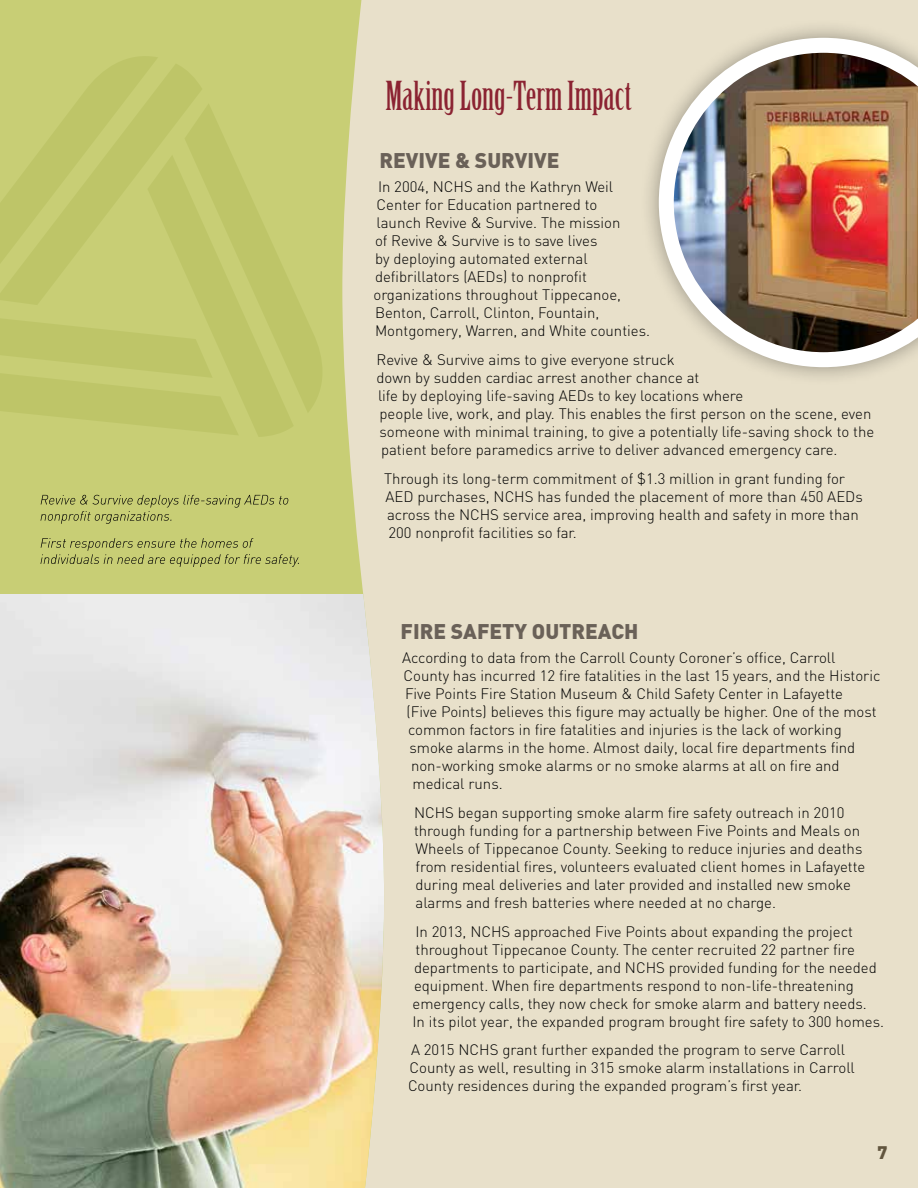
<style>
.page{position:relative;width:918px;height:1188px;background:#e8e0ca}
.page>*{position:absolute;margin:0;border:0;box-sizing:border-box;transform-origin:0 0}
.t1{font:39px "Birch Std";color:#8b2332}
.t2{font:900 21px "DIN";color:#6a6158}
.t3{font:900 18px "DIN";color:#61553e}
.t4{font:300 15px/18px "DIN";color:#000}
</style>
<div class="page">
<svg style="left:0;top:0;width:364px;height:594px;background:#cbcf7e"></svg>
<img style="left:0;top:594px;width:384px;height:594px">
<svg style="left:294px;top:103px;width:34px;height:310px;background:#c5cc72"></svg>
<svg style="left:0;top:51px;width:294px;height:386px;background:#c3c96e"></svg>
<div style="left:640px;top:19px;width:278px;height:367px;background:#000;opacity:.35"></div>
<img style="left:659px;top:38px;width:259px;height:329px">
<svg style="left:40px;top:538px;width:259px;height:29px;background:#b4ba69"></svg>
<svg style="left:41px;top:495px;width:247px;height:29px;background:#b7bc6b"></svg>
<h1 class="t1" style="left:386px;top:74px;width:248px">Making Long-Term Impact</h1>
<h2 class="t2" style="left:380px;top:146px;width:182px">REVIVE &amp; SURVIVE</h2>
<p class="t4" style="left:374px;top:178px;width:278px;text-indent:4px">In 2004, NCHS and the Kathryn Weil Center for Education partnered to<br>launch Revive &amp; Survive. The mission<br>of Revive &amp; Survive is to save lives<br>by deploying automated external defibrillators (AEDs) to nonprofit organizations throughout Tippecanoe, Benton, Carroll, Clinton, Fountain, Montgomery, Warren, and White counties.</p>
<p class="t4" style="left:376px;top:351px;width:300px">Revive &amp; Survive aims to give everyone struck</p>
<p class="t4" style="left:376px;top:369px;width:324px">down by sudden cardiac arrest another chance at</p>
<p class="t4" style="left:378px;top:387px;width:367px">life by deploying life-saving AEDs to key locations where</p>
<p class="t4" style="left:380px;top:405px;width:493px">people live, work, and play. This enables the first person on the scene, even</p>
<p class="t4" style="left:380px;top:423px;width:496px">someone with minimal training, to give a potentially life-saving shock to the</p>
<p class="t4" style="left:381px;top:441px;width:458px">patient before paramedics arrive to deliver advanced emergency care.</p>
<p class="t4" style="left:384px;top:469px;width:480px">Through its long-term commitment of $1.3 million in grant funding for AED purchases, NCHS has funded the placement of more than 450 AEDs across the NCHS service area, improving health and safety in more than 200 nonprofit facilities so far.</p>
<h2 class="t2" style="left:400px;top:617px;width:240px">FIRE SAFETY OUTREACH</h2>
<p class="t4" style="left:402px;top:649px;width:435px">According to data from the Carroll County Coroner’s office, Carroll</p>
<p class="t4" style="left:404px;top:667px;width:478px">County has incurred 12 fire fatalities in the last 15 years, and the Historic</p>
<p class="t4" style="left:405px;top:685px;width:439px">Five Points Fire Station Museum &amp; Child Safety Center in Lafayette</p>
<p class="t4" style="left:406px;top:703px;width:472px">(Five Points) believes this figure may actually be higher. One of the most</p>
<p class="t4" style="left:408px;top:721px;width:435px">common factors in fire fatalities and injuries is the lack of working</p>
<p class="t4" style="left:410px;top:739px;width:447px">smoke alarms in the home. Almost daily, local fire departments find</p>
<p class="t4" style="left:411px;top:757px;width:430px">non-working smoke alarms or no smoke alarms at all on fire and</p>
<p class="t4" style="left:412px;top:775px;width:92px">medical runs.</p>
<p class="t4" style="left:414px;top:803px;width:453px">NCHS began supporting smoke alarm fire safety outreach in 2010 through funding for a partnership between Five Points and Meals on Wheels of Tippecanoe County. Seeking to reduce injuries and deaths from residential fires, volunteers evaluated client homes in Lafayette during meal deliveries and later provided and installed new smoke alarms and fresh batteries where needed at no charge.</p>
<p class="t4" style="left:412px;top:922px;width:473px">In 2013, NCHS approached Five Points about expanding the project throughout Tippecanoe County. The center recruited 22 partner fire departments to participate, and NCHS provided funding for the needed equipment. When fire departments respond to non-life-threatening emergency calls, they now check for smoke alarm and battery needs.<br>In its pilot year, the expanded program brought fire safety to 300 homes.</p>
<p class="t4" style="left:408px;top:1041px;width:448px">A 2015 NCHS grant further expanded the program to serve Carroll<br>County as well, resulting in 315 smoke alarm installations in Carroll<br>County residences during the expanded program’s first year.</p>
<p class="t3" style="left:877px;top:1140px;width:12px">7</p>
</div>
